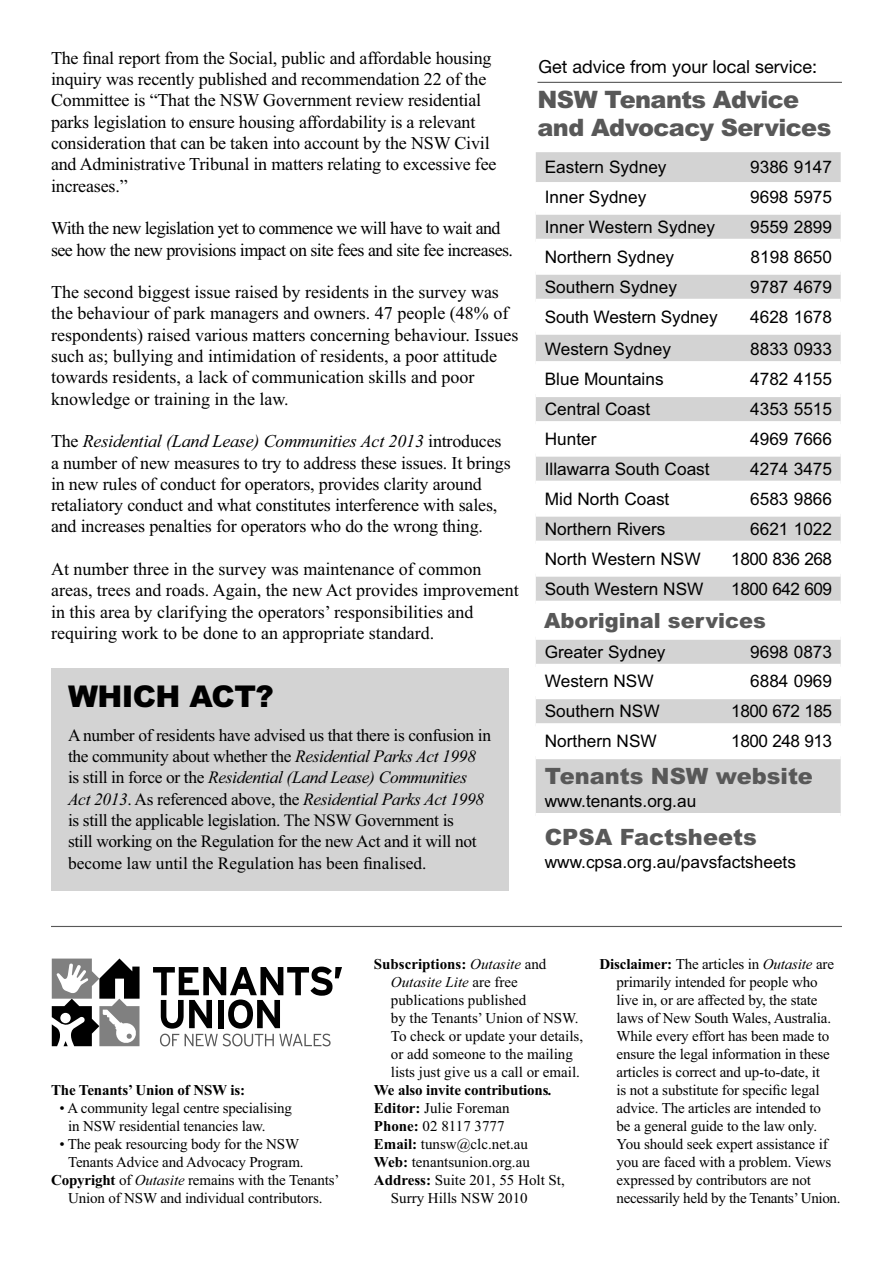
<style>
.page{position:relative;width:893px;height:1263px;background:#fff}
.page>*{position:absolute;margin:0;border:0;box-sizing:border-box;transform-origin:0 0}
.t1{font:900 30px "Arial";letter-spacing:-.02em;color:#000}
.t2{font:900 24px/28.8px "Arial";letter-spacing:-.025em;color:#585858}
.t3{font:900 22.5px "Arial";color:#585858}
.t4{font:900 21px "Arial";color:#585858}
.t5{font:18px/21.3px "Times New Roman";letter-spacing:-.01em;color:#000}
.t6{font:18px/21.3px "Times New Roman";letter-spacing:-.03em;color:#000}
.t7{font:18px "Helvetica Neue";color:#000}
.t8{font:17.4px/21.3px "Times New Roman";letter-spacing:-.02em;color:#000}
.t9{font:17.25px "Arial";color:#000}
.t10{font:17.25px "Arial";letter-spacing:-.03em;color:#000}
.t11{font:15px/18px "Times New Roman";letter-spacing:-.01em;color:#000}
.t12{font:700 15px "Times New Roman";letter-spacing:-.01em;color:#000}
.t13{font:italic 15px "Times New Roman";color:#000}
.s1{font-style:italic}
.s2{font-weight:700}
.s3{font-weight:400;font-style:italic}
.s4{font-weight:400}
.s5{font-style:normal}
</style>
<div class="page">
<div style="left:51px;top:668px;width:457px;height:223px;background:#d3d3d3"></div>
<hr style="left:537px;top:82px;width:305px;height:1px;background:#585858">
<hr style="left:51px;top:926px;width:791px;height:1px;background:#585858">
<svg style="left:153px;top:966px;width:189px;height:80px"></svg>
<svg style="left:52px;top:958px;width:88px;height:88px"></svg>
<div style="left:536px;top:152px;width:305px;height:30px;background:#d3d3d3"></div>
<svg style="left:536px;top:215px;width:305px;height:598px;fill:#d3d3d3"></svg>
<svg style="left:536px;top:245px;width:305px;height:24px"></svg>
<div style="left:536px;top:239px;width:305px;height:6px;background:#fff"></div>
<div style="left:536px;top:269px;width:305px;height:6px;background:#fff"></div>
<div style="left:536px;top:299px;width:305px;height:6px;background:#fff"></div>
<div style="left:536px;top:329px;width:305px;height:6px;background:#fff"></div>
<div style="left:536px;top:361px;width:305px;height:6px;background:#fff"></div>
<div style="left:536px;top:391px;width:305px;height:6px;background:#fff"></div>
<div style="left:536px;top:421px;width:305px;height:6px;background:#fff"></div>
<div style="left:536px;top:451px;width:305px;height:6px;background:#fff"></div>
<div style="left:536px;top:481px;width:305px;height:6px;background:#fff"></div>
<div style="left:536px;top:511px;width:305px;height:6px;background:#fff"></div>
<div style="left:536px;top:541px;width:305px;height:6px;background:#fff"></div>
<div style="left:536px;top:571px;width:305px;height:6px;background:#fff"></div>
<div style="left:536px;top:601px;width:305px;height:6px;background:#fff"></div>
<div style="left:536px;top:634px;width:305px;height:6px;background:#fff"></div>
<div style="left:536px;top:664px;width:305px;height:6px;background:#fff"></div>
<div style="left:536px;top:693px;width:305px;height:6px;background:#fff"></div>
<div style="left:536px;top:723px;width:305px;height:6px;background:#fff"></div>
<div style="left:536px;top:753px;width:305px;height:6px;background:#fff"></div>
<p class="t5" style="left:51px;top:49px;width:447px">The final report from the Social, public and affordable housing inquiry was recently published and recommendation 22 of the Committee is “That the NSW Government review residential parks legislation to ensure housing affordability is a relevant consideration that can be taken into account by the NSW Civil and Administrative Tribunal in matters relating to excessive fee increases.”</p>
<p class="t6" style="left:51px;top:219px;width:464px">With the new legislation yet to commence we will have to wait and see how the new provisions impact on site fees and site fee increases.</p>
<p class="t5" style="left:51px;top:283px;width:469px">The second biggest issue raised by residents in the survey was the behaviour of park managers and owners. 47 people (48% of respondents) raised various matters concerning behaviour. Issues such as; bullying and intimidation of residents, a poor attitude towards residents, a lack of communication skills and poor knowledge or training in the law.</p>
<p class="t5" style="left:51px;top:432px;width:461px">The <span class="s1">Residential (Land Lease) Communities Act 2013</span> introduces a number of new measures to try to address these issues. It brings in new rules of conduct for operators, provides clarity around retaliatory conduct and what constitutes interference with sales, and increases penalties for operators who do the wrong thing.</p>
<p class="t5" style="left:51px;top:560px;width:469px">At number three in the survey was maintenance of common areas, trees and roads. Again, the new Act provides improvement in this area by clarifying the operators’ responsibilities and requiring work to be done to an appropriate standard.</p>
<h1 class="t1" style="left:68px;top:685px;width:207px">WHICH ACT?</h1>
<p class="t8" style="left:68px;top:726px;width:425px">A number of residents have advised us that there is confusion in the community about whether the <span class="s1">Residential Parks Act 1998 </span>is still in force or the <span class="s1">Residential (Land Lease) Communities Act 2013</span>. As referenced above, the <span class="s1">Residential Parks Act 1998 </span>is still the applicable legislation. The NSW Government is<br>still working on the Regulation for the new Act and it will not become law until the Regulation has been finalised.</p>
<p class="t7" style="left:539px;top:60px;width:280px">Get advice from your local service:</p>
<h2 class="t2" style="left:538px;top:87px;width:295px">NSW Tenants Ad vice and Advocacy Services</h2>
<p class="t9" style="left:545px;top:161px;width:123px">Eastern Sydney</p>
<p class="t9" style="left:750px;top:161px;width:84px">9386 9147</p>
<p class="t9" style="left:545px;top:190px;width:103px">Inner Sydney</p>
<p class="t9" style="left:750px;top:190px;width:84px">9698 5975</p>
<p class="t9" style="left:545px;top:220px;width:172px">Inner Western Sydney</p>
<p class="t9" style="left:750px;top:220px;width:84px">9559 2899</p>
<p class="t9" style="left:545px;top:250px;width:131px">Northern Sydney</p>
<p class="t9" style="left:751px;top:250px;width:83px">8198 8650</p>
<p class="t9" style="left:545px;top:280px;width:134px">Southern Sydney</p>
<p class="t9" style="left:750px;top:280px;width:84px">9787 4679</p>
<p class="t9" style="left:545px;top:310px;width:174px">South Western Sydney</p>
<p class="t9" style="left:750px;top:310px;width:84px">4628 1678</p>
<p class="t9" style="left:545px;top:343px;width:128px">Western Sydney</p>
<p class="t9" style="left:750px;top:343px;width:84px">8833 0933</p>
<p class="t9" style="left:545px;top:373px;width:120px">Blue Mountains</p>
<p class="t9" style="left:750px;top:373px;width:84px">4782 4155</p>
<p class="t9" style="left:545px;top:403px;width:107px">Central Coast</p>
<p class="t9" style="left:750px;top:403px;width:84px">4353 5515</p>
<p class="t9" style="left:545px;top:432px;width:53px">Hunter</p>
<p class="t9" style="left:750px;top:432px;width:84px">4969 7666</p>
<p class="t9" style="left:545px;top:462px;width:166px">Illawarra South Coast</p>
<p class="t9" style="left:750px;top:462px;width:84px">4274 3475</p>
<p class="t9" style="left:545px;top:492px;width:126px">Mid North Coast</p>
<p class="t9" style="left:750px;top:492px;width:84px">6583 9866</p>
<p class="t9" style="left:545px;top:522px;width:122px">Northern Rivers</p>
<p class="t9" style="left:750px;top:522px;width:84px">6621 1022</p>
<p class="t9" style="left:545px;top:552px;width:157px">North Western NSW</p>
<p class="t10" style="left:731px;top:552px;width:102px">1800 836 268</p>
<p class="t9" style="left:545px;top:582px;width:160px">South Western NSW</p>
<p class="t10" style="left:731px;top:582px;width:102px">1800 642 609</p>
<p class="t4" style="left:544px;top:613px;width:223px">Aboriginal services</p>
<p class="t9" style="left:545px;top:645px;width:122px">Greater Sydney</p>
<p class="t9" style="left:750px;top:645px;width:84px">9698 0873</p>
<p class="t9" style="left:545px;top:675px;width:110px">Western NSW</p>
<p class="t9" style="left:750px;top:675px;width:84px">6884 0969</p>
<p class="t9" style="left:545px;top:705px;width:116px">Southern NSW</p>
<p class="t10" style="left:731px;top:705px;width:102px">1800 672 185</p>
<p class="t9" style="left:545px;top:735px;width:114px">Northern NSW</p>
<p class="t10" style="left:731px;top:735px;width:102px">1800 248 913</p>
<p class="t3" style="left:545px;top:768px;width:270px">Tenants NSW website</p>
<p class="t9" style="left:545px;top:795px;width:153px">www.tenants.org.au</p>
<p class="t3" style="left:545px;top:829px;width:213px">CPSA Factsheets</p>
<p class="t9" style="left:545px;top:855px;width:253px">www.cpsa.org.au/pavsfactsheets</p>
<p class="t12" style="left:51px;top:1085px;width:196px">The Tenants’ Union of NSW is:</p>
<p class="t11" style="left:68px;top:1100px;width:225px;text-indent:-9px">• A community legal centre specialising in NSW residential tenancies law.</p>
<p class="t11" style="left:60px;top:1136px;width:241px">• The peak resourcing body for the NSW</p>
<p class="t11" style="left:68px;top:1154px;width:237px">Tenants Advice and Advocacy Program.</p>
<p class="t11" style="left:51px;top:1172px;width:290px"><span class="s2">Copyright</span> of <span class="s1">Outasite</span> remains with the Tenants’</p>
<p class="t11" style="left:68px;top:1190px;width:256px">Union of NSW and individual contributors.</p>
<p class="t12" style="left:374px;top:959px;width:174px">Subscriptions: <span class="s3">Outasite</span> <span class="s4">and</span></p>
<p class="t13" style="left:391px;top:973px;width:129px">Outasite Lite <span class="s5">are free</span></p>
<p class="t11" style="left:391px;top:992px;width:137px">publications published</p>
<p class="t11" style="left:391px;top:1010px;width:189px">by the Tenants’ Union of NSW.</p>
<p class="t11" style="left:391px;top:1028px;width:194px">To check or update your details,</p>
<p class="t11" style="left:391px;top:1046px;width:184px">or add someone to the mailing</p>
<p class="t11" style="left:391px;top:1064px;width:191px">lists just give us a call or email.</p>
<p class="t12" style="left:374px;top:1085px;width:180px">We also invite contributions<span class="s1">.</span></p>
<p class="t11" style="left:374px;top:1100px;width:137px"><span class="s2">Editor:</span> Julie Foreman</p>
<p class="t11" style="left:374px;top:1118px;width:132px"><span class="s2">Phone:</span> 02 8117 3777</p>
<p class="t11" style="left:374px;top:1136px;width:156px"><span class="s2">Email:</span> tunsw@clc.net.au</p>
<p class="t11" style="left:374px;top:1154px;width:157px"><span class="s2">Web:</span> tenantsunion.org.au</p>
<p class="t11" style="left:374px;top:1172px;width:193px"><span class="s2">Address:</span> Suite 201, 55 Holt St,</p>
<p class="t11" style="left:391px;top:1190px;width:138px">Surry Hills NSW 2010</p>
<p class="t11" style="left:617px;top:956px;width:225px;text-indent:-17px"><span class="s2">Disclaimer:</span> The articles in <span class="s1">Outasite</span> are primarily intended for people who live in, or are affected by, the state laws of New South Wales, Australia.<br>While every effort has been made to ensure the legal information in these articles is correct and up-to-date, it<br>is not a substitute for specific legal advice. The articles are intended to<br>be a general guide to the law only.<br>You should seek expert assistance if you are faced with a problem. Views expressed by contributors are not necessarily held by the Tenants’ Union.</p>
</div>
